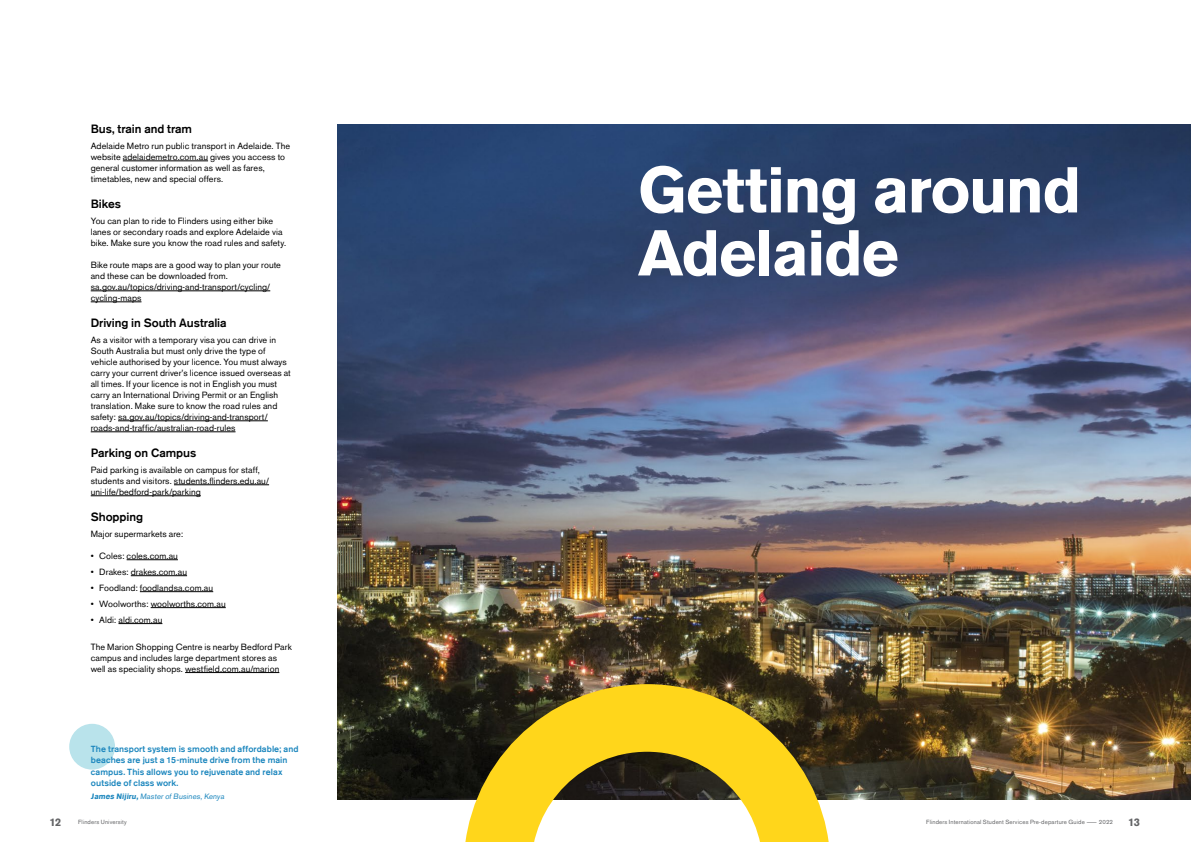
<style>
.page{position:relative;width:1191px;height:842px;background:#fff}
.page>*{position:absolute;margin:0;border:0;box-sizing:border-box;transform-origin:0 0}
.t1{font:700 64.1px/63px "Akzidenz Grotesk BE";letter-spacing:-.025em;color:#fff}
.t2{font:12px "Berthold Akzidenz Grotesk BE Md 2";letter-spacing:-.005em;color:#000}
.t3{font:700 11px "Akzidenz Grotesk BE";color:#636466}
.t4{font:9px/11px "Akzidenz Grotesk BE";letter-spacing:.005em;color:#000}
.t5{font:8.8px/11.6px "Berthold Akzidenz Grotesk BE Md 2";letter-spacing:.005em;color:#1d87be}
.t6{font:7.7px "Akzidenz Grotesk BE";color:#1d87be}
.t7{font:6px "Akzidenz Grotesk BE";letter-spacing:.025em;color:#636466}
.s1{font-weight:700}
</style>
<div class="page">
<hr style="left:123px;top:161px;width:85px;height:1px;background:#000">
<hr style="left:91px;top:291px;width:179px;height:1px;background:#000">
<hr style="left:91px;top:302px;width:50px;height:1px;background:#000">
<hr style="left:118px;top:421px;width:150px;height:1px;background:#000">
<hr style="left:91px;top:432px;width:144px;height:1px;background:#000">
<hr style="left:174px;top:484px;width:95px;height:1px;background:#000">
<hr style="left:91px;top:495px;width:110px;height:1px;background:#000">
<hr style="left:127px;top:559px;width:51px;height:1px;background:#000">
<hr style="left:131px;top:575px;width:56px;height:1px;background:#000">
<hr style="left:140px;top:591px;width:73px;height:1px;background:#000">
<hr style="left:151px;top:607px;width:75px;height:1px;background:#000">
<hr style="left:118px;top:623px;width:44px;height:1px;background:#000">
<hr style="left:185px;top:672px;width:94px;height:1px;background:#000">
<img style="left:337px;top:125px;width:854px;height:674px">
<svg style="left:430px;top:650px;width:434px;height:192px;background:#9b8840"></svg>
<div style="left:69px;top:724px;width:46px;height:46px;background:#b9e3eb;border-radius:50%"></div>
<h2 class="t2" style="left:91px;top:122px;width:103px">Bus, train and tram</h2>
<p class="t4" style="left:91px;top:141px;width:201px">Adelaide Metro run public transport in Adelaide. The website adelaidemetro.com.au gives you access to general customer information as well as fares, timetables, new and special offers.</p>
<h2 class="t2" style="left:91px;top:197px;width:32px">Bikes</h2>
<p class="t4" style="left:91px;top:215px;width:197px">You can plan to ride to Flinders using either bike lanes or secondary roads and explore Adelaide via bike. Make sure you know the road rules and safety.</p>
<p class="t4" style="left:91px;top:259px;width:192px">Bike route maps are a good way to plan your route and these can be downloaded from. sa.gov.au/topics/driving-and-transport/cycling/ cycling-maps</p>
<h2 class="t2" style="left:91px;top:316px;width:138px">Driving in South Australia</h2>
<p class="t4" style="left:91px;top:334px;width:202px">As a visitor with a temporary visa you can drive in South Australia but must only drive the type of vehicle authorised by your licence. You must always carry your current driver’s licence issued overseas at all times. If your licence is not in English you must carry an International Driving Permit or an English translation. Make sure to know the road rules and safety: sa.gov.au/topics/driving-and-transport/ roads-and-traffic/australian-road-rules</p>
<h2 class="t2" style="left:91px;top:446px;width:107px">Parking on Campus</h2>
<p class="t4" style="left:91px;top:464px;width:180px">Paid parking is available on campus for staff, students and visitors. students.flinders.edu.au/ uni-life/bedford-park/parking</p>
<h2 class="t2" style="left:91px;top:509px;width:54px">Shopping</h2>
<p class="t4" style="left:91px;top:528px;width:94px">Major supermarkets are:</p>
<p class="t4" style="left:91px;top:550px;width:89px">• Coles: coles.com.au</p>
<p class="t4" style="left:91px;top:566px;width:98px">• Drakes: drakes.com.au</p>
<p class="t4" style="left:91px;top:582px;width:124px">• Foodland: foodlandsa.com.au</p>
<p class="t4" style="left:91px;top:598px;width:136px">• Woolworths: woolworths.com.au</p>
<p class="t4" style="left:91px;top:614px;width:73px">• Aldi: aldi.com.au</p>
<p class="t4" style="left:91px;top:641px;width:203px">The Marion Shopping Centre is nearby Bedford Park campus and includes large department stores as well as speciality shops. westfield.com.au/marion</p>
<p class="t5" style="left:91px;top:743px;width:209px">The transport system is smooth and affordable; and beaches are just a 15-minute drive from the main campus. This allows you to rejuvenate and relax outside of class work.</p>
<p class="t6" style="left:91px;top:792px;width:136px"><span class="s1">James Nijiru,</span> Master of Busines, Kenya</p>
<h1 class="t1" style="left:638px;top:159px;width:445px">Getting around<br>Adelaide</h1>
<p class="t3" style="left:49px;top:815px;width:13px">12</p>
<p class="t7" style="left:78px;top:818px;width:50px">Flinders University</p>
<p class="t7" style="left:926px;top:818px;width:188px">Flinders International Student Services Pre-departure Guide — 2022</p>
<p class="t3" style="left:1128px;top:815px;width:13px">13</p>
</div>
